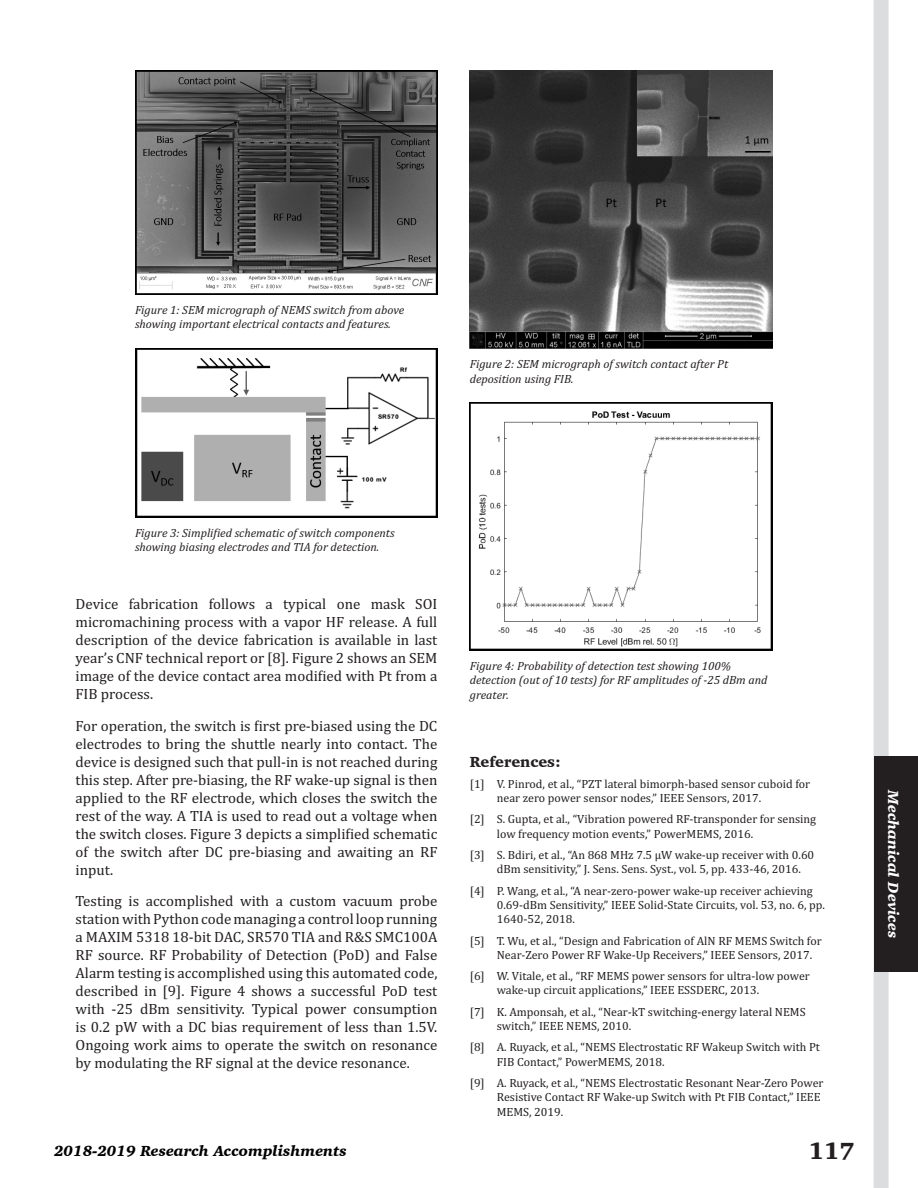
<style>
.page{position:relative;width:918px;height:1188px;background:#fff}
.page>*{position:absolute;margin:0;border:0;box-sizing:border-box;transform-origin:0 0}
.t1{font:900 24px "Charter";color:#231f20}
.t2{font:15px/18px "Cambria";color:#231f20;text-align:justify}
.t3{font:italic 900 15px "Charter";color:#000}
.t4{font:italic 900 15px "Charter";color:#fff}
.Body_Header{font:900 15px "Charter";color:#231f20}
.References{font:12px/14.4px "Cambria";color:#231f20}
.Captions{font:italic 12px/14.4px "Cambria";color:#231f20}
</style>
<div class="page">
<div style="left:874px;top:0;width:15px;height:1188px;background:#dcdddf"></div>
<div style="left:874px;top:756px;width:44px;height:216px;background:#231f20"></div>
<img style="left:135px;top:349px;width:302px;height:169px">
<img style="left:470px;top:403px;width:302px;height:248px">
<img style="left:135px;top:70px;width:302px;height:224px">
<img style="left:470px;top:70px;width:302px;height:279px">
<p class="Captions" style="left:135px;top:302px;width:271px">Figure 1: SEM micrograph of NEMS switch from above showing important electrical contacts and features.</p>
<p class="Captions" style="left:470px;top:356px;width:260px">Figure 2: SEM micrograph of switch contact after Pt deposition using FIB.</p>
<p class="Captions" style="left:135px;top:525px;width:261px">Figure 3: Simplified schematic of switch components showing biasing electrodes and TIA for detection.</p>
<p class="t2" style="left:76px;top:595px;width:363px">Device fabrication follows a typical one mask SOI micromachining process with a vapor HF release. A full description of the device fabrication is available in last year’s CNF technical report or [8]. Figure 2 shows an SEM image of the device contact area modified with Pt from a FIB process.</p>
<p class="t2" style="left:76px;top:717px;width:363px">For operation, the switch is first pre-biased using the DC electrodes to bring the shuttle nearly into contact. The device is designed such that pull-in is not reached during this step. After pre-biasing, the RF wake-up signal is then applied to the RF electrode, which closes the switch the rest of the way. A TIA is used to read out a voltage when the switch closes. Figure 3 depicts a simplified schematic of the switch after DC pre-biasing and awaiting an RF input.</p>
<p class="t2" style="left:76px;top:892px;width:363px">Testing is accomplished with a custom vacuum probe station with Python code managing a control loop running a MAXIM 5318 18-bit DAC, SR570 TIA and R&amp;S SMC100A RF source. RF Probability of Detection (PoD) and False Alarm testing is accomplished using this automated code, described in [9]. Figure 4 shows a successful PoD test with -25 dBm sensitivity. Typical power consumption is 0.2 pW with a DC bias requirement of less than 1.5V.<br>Ongoing work aims to operate the switch on resonance by modulating the RF signal at the device resonance.</p>
<p class="Captions" style="left:470px;top:658px;width:299px">Figure 4: Probability of detection test showing 100% detection (out of 10 tests) for RF amplitudes of -25 dBm and greater.</p>
<p class="Body_Header" style="left:470px;top:752px;width:93px">References:</p>
<p class="References" style="left:497px;top:777px;width:315px;text-indent:-27px">[1] V. Pinrod, et al., “PZT lateral bimorph-based sensor cuboid for near zero power sensor nodes,” IEEE Sensors, 2017.</p>
<p class="References" style="left:497px;top:812px;width:321px;text-indent:-27px">[2] S. Gupta, et al., “Vibration powered RF-transponder for sensing low frequency motion events,” PowerMEMS, 2016.</p>
<p class="References" style="left:497px;top:848px;width:319px;text-indent:-27px">[3] S. Bdiri, et al., “An 868 MHz 7.5 µW wake-up receiver with 0.60 dBm sensitivity,” J. Sens. Sens. Syst., vol. 5, pp. 433-46, 2016.</p>
<p class="References" style="left:497px;top:883px;width:330px;text-indent:-27px">[4] P. Wang, et al., “A near-zero-power wake-up receiver achieving<br>0.69-dBm Sensitivity,” IEEE Solid-State Circuits, vol. 53, no. 6, pp.<br>1640-52, 2018.</p>
<p class="References" style="left:497px;top:933px;width:326px;text-indent:-27px">[5] T. Wu, et al., “Design and Fabrication of AlN RF MEMS Switch for<br>Near-Zero Power RF Wake-Up Receivers,” IEEE Sensors, 2017.</p>
<p class="References" style="left:497px;top:969px;width:315px;text-indent:-27px">[6] W. Vitale, et al., “RF MEMS power sensors for ultra-low power wake-up circuit applications,” IEEE ESSDERC, 2013.</p>
<p class="References" style="left:497px;top:1004px;width:310px;text-indent:-27px">[7] K. Amponsah, et al., “Near-kT switching-energy lateral NEMS switch,” IEEE NEMS, 2010.</p>
<p class="References" style="left:497px;top:1040px;width:325px;text-indent:-27px">[8] A. Ruyack, et al., “NEMS Electrostatic RF Wakeup Switch with Pt<br>FIB Contact,” PowerMEMS, 2018.</p>
<p class="References" style="left:497px;top:1075px;width:328px;text-indent:-27px">[9] A. Ruyack, et al., “NEMS Electrostatic Resonant Near-Zero Power<br>Resistive Contact RF Wake-up Switch with Pt FIB Contact,” IEEE<br>MEMS, 2019.</p>
<p class="t3" style="left:54px;top:1142px;width:294px">2018-2019 Research Accomplishments</p>
<h1 class="t1" style="left:808px;top:1135px;width:48px">117</h1>
<p class="t4" style="left:902px;top:790px;width:150px;rotate:90deg">Mechanical Devices</p>
</div>
